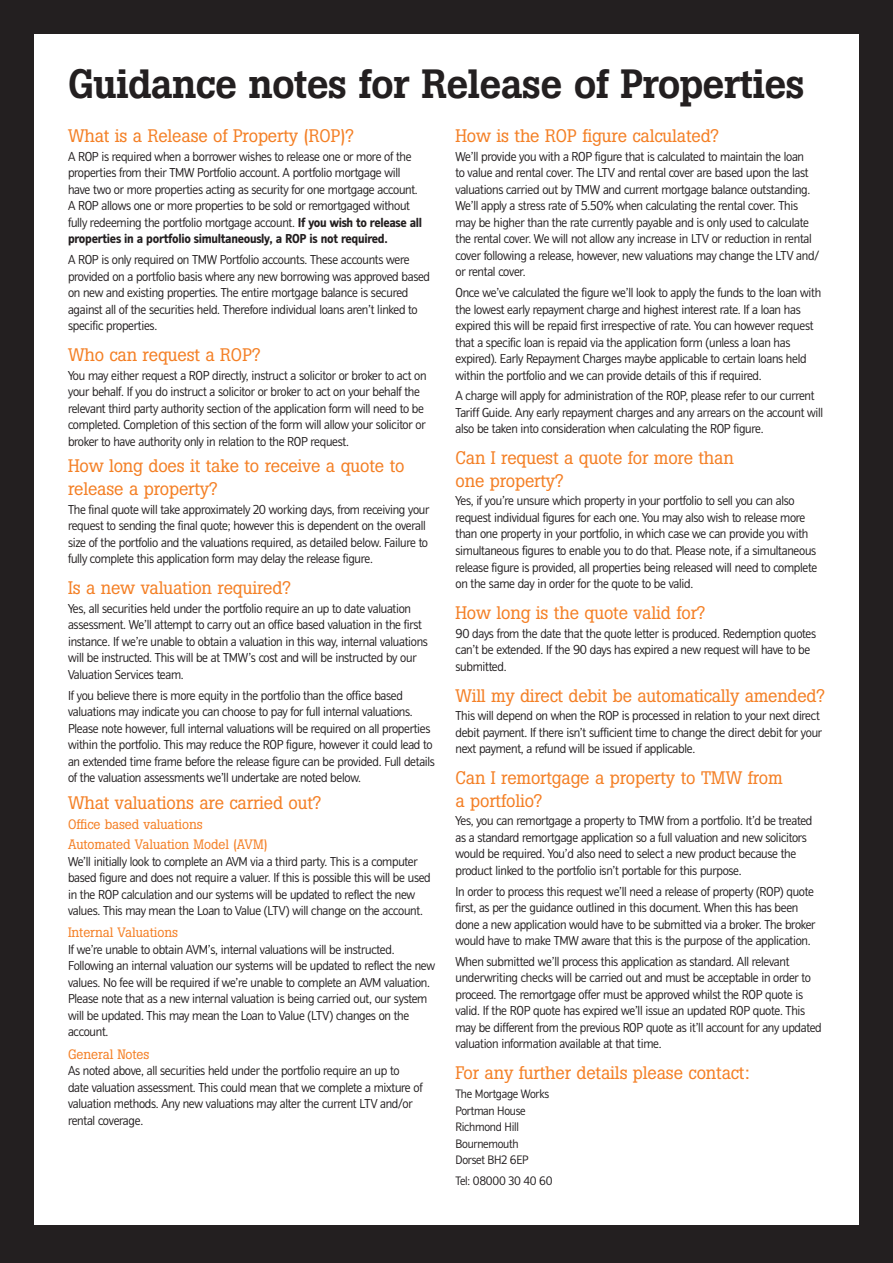
<style>
.page{position:relative;width:893px;height:1263px;background:#231f20}
.page>*{position:absolute;margin:0;border:0;box-sizing:border-box;transform-origin:0 0}
.body_copy{font:500 40.5px "Boton";letter-spacing:-.02em;color:#231f20}
.body_copy-2{font:18px/22.5px "Boton";letter-spacing:-.01em;color:#f48026}
.body_copy-3{font:300 13.5px/16.5px "NBS";letter-spacing:-.02em;color:#231f20}
.body_copy-4{font:13.5px "Boton";letter-spacing:-.01em;color:#f48026}
.body_copy-5{font:300 12.75px/16.5px "NBS";letter-spacing:-.02em;color:#231f20}
.s1{font-weight:700}
</style>
<div class="page">
<div style="left:34px;top:34px;width:825px;height:1191px;background:#fff"></div>
<p class="body_copy" style="left:68px;top:60px;width:738px">Guidance notes for Release of Properties</p>
<p class="body_copy-2" style="left:68px;top:125px;width:288px">What is a Release of Property (ROP)?</p>
<p class="body_copy-3" style="left:68px;top:148px;width:356px">A ROP is required when a borrower wishes to release one or more of the properties from their TMW Portfolio account. A portfolio mortgage will have two or more properties acting as security for one mortgage account.<br>A ROP allows one or more properties to be sold or remortgaged without fully redeeming the portfolio mortgage account. <span class="s1">If you wish to release all properties in a portfolio simultaneously, a ROP is not required.</span></p>
<p class="body_copy-3" style="left:68px;top:252px;width:364px">A ROP is only required on TMW Portfolio accounts. These accounts were provided on a portfolio basis where any new borrowing was approved based on new and existing properties. The entire mortgage balance is secured against all of the securities held. Therefore individual loans aren’t linked to specific properties.</p>
<p class="body_copy-2" style="left:68px;top:344px;width:194px">Who can request a ROP?</p>
<p class="body_copy-3" style="left:68px;top:367px;width:360px">You may either request a ROP directly, instruct a solicitor or broker to act on your behalf. If you do instruct a solicitor or broker to act on your behalf the relevant third party authority section of the application form will need to be completed. Completion of this section of the form will allow your solicitor or broker to have authority only in relation to the ROP request.</p>
<p class="body_copy-2" style="left:68px;top:455px;width:338px">How long does it take to receive a quote to</p>
<p class="body_copy-2" style="left:68px;top:477px;width:151px">release a property?</p>
<p class="body_copy-3" style="left:68px;top:501px;width:363px">The final quote will take approximately 20 working days, from receiving your request to sending the final quote; however this is dependent on the overall size of the portfolio and the valuations required, as detailed below. Failure to fully complete this application form may delay the release figure.</p>
<p class="body_copy-2" style="left:68px;top:577px;width:225px">Is a new valuation required?</p>
<p class="body_copy-3" style="left:68px;top:600px;width:361px">Yes, all securities held under the portfolio require an up to date valuation assessment. We’ll attempt to carry out an office based valuation in the first instance. If we’re unable to obtain a valuation in this way, internal valuations will be instructed. This will be at TMW’s cost and will be instructed by our Valuation Services team.</p>
<p class="body_copy-3" style="left:68px;top:687px;width:368px">If you believe there is more equity in the portfolio than the office based valuations may indicate you can choose to pay for full internal valuations.<br>Please note however, full internal valuations will be required on all properties within the portfolio. This may reduce the ROP figure, however it could lead to an extended time frame before the release figure can be provided. Full details of the valuation assessments we’ll undertake are noted below.</p>
<p class="body_copy-2" style="left:68px;top:791px;width:255px">What valuations are carried out?</p>
<p class="body_copy-4" style="left:68px;top:816px;width:136px">Office based valuations</p>
<p class="body_copy-4" style="left:68px;top:836px;width:201px">Automated Valuation Model (AVM)</p>
<p class="body_copy-3" style="left:68px;top:853px;width:364px">We’ll initially look to complete an AVM via a third party. This is a computer based figure and does not require a valuer. If this is possible this will be used in the ROP calculation and our systems will be updated to reflect the new values. This may mean the Loan to Value (LTV) will change on the account.</p>
<p class="body_copy-4" style="left:68px;top:924px;width:111px">Internal Valuations</p>
<p class="body_copy-3" style="left:68px;top:941px;width:369px">If we’re unable to obtain AVM’s, internal valuations will be instructed.<br>Following an internal valuation our systems will be updated to reflect the new values. No fee will be required if we’re unable to complete an AVM valuation.<br>Please note that as a new internal valuation is being carried out, our system will be updated. This may mean the Loan to Value (LTV) changes on the account.</p>
<p class="body_copy-4" style="left:68px;top:1046px;width:83px">General Notes</p>
<p class="body_copy-3" style="left:68px;top:1062px;width:356px">As noted above, all securities held under the portfolio require an up to date valuation assessment. This could mean that we complete a mixture of valuation methods. Any new valuations may alter the current LTV and/or rental coverage.</p>
<p class="body_copy-2" style="left:455px;top:125px;width:265px">How is the ROP figure calculated?</p>
<p class="body_copy-3" style="left:455px;top:148px;width:365px">We’ll provide you with a ROP figure that is calculated to maintain the loan<br>to value and rental cover. The LTV and rental cover are based upon the last valuations carried out by TMW and current mortgage balance outstanding.<br>We’ll apply a stress rate of 5.50% when calculating the rental cover. This may be higher than the rate currently payable and is only used to calculate the rental cover. We will not allow any increase in LTV or reduction in rental cover following a release, however, new valuations may change the LTV and/ or rental cover.</p>
<p class="body_copy-3" style="left:455px;top:285px;width:367px">Once we’ve calculated the figure we’ll look to apply the funds to the loan with the lowest early repayment charge and highest interest rate. If a loan has expired this will be repaid first irrespective of rate. You can however request that a specific loan is repaid via the application form (unless a loan has expired). Early Repayment Charges maybe applicable to certain loans held within the portfolio and we can provide details of this if required.</p>
<p class="body_copy-3" style="left:455px;top:388px;width:369px">A charge will apply for administration of the ROP, please refer to our current<br>Tariff Guide. Any early repayment charges and any arrears on the account will also be taken into consideration when calculating the ROP figure.</p>
<p class="body_copy-2" style="left:455px;top:447px;width:280px">Can I request a quote for more than one property?</p>
<p class="body_copy-3" style="left:455px;top:493px;width:363px">Yes, if you’re unsure which property in your portfolio to sell you can also request individual figures for each one. You may also wish to release more than one property in your portfolio, in which case we can provide you with simultaneous figures to enable you to do that. Please note, if a simultaneous release figure is provided, all properties being released will need to complete on the same day in order for the quote to be valid.</p>
<p class="body_copy-2" style="left:455px;top:601px;width:251px">How long is the quote valid for?</p>
<p class="body_copy-3" style="left:455px;top:625px;width:362px">90 days from the date that the quote letter is produced. Redemption quotes can’t be extended. If the 90 days has expired a new request will have to be submitted.</p>
<p class="body_copy-2" style="left:455px;top:684px;width:371px">Will my direct debit be automatically amended?</p>
<p class="body_copy-3" style="left:455px;top:708px;width:368px">This will depend on when the ROP is processed in relation to your next direct debit payment. If there isn’t sufficient time to change the direct debit for your next payment, a refund will be issued if applicable.</p>
<p class="body_copy-2" style="left:455px;top:767px;width:329px">Can I remortgage a property to TMW from a portfolio?</p>
<p class="body_copy-3" style="left:455px;top:813px;width:358px">Yes, you can remortgage a property to TMW from a portfolio. It’d be treated as a standard remortgage application so a full valuation and new solicitors would be required. You’d also need to select a new product because the product linked to the portfolio isn’t portable for this purpose.</p>
<p class="body_copy-3" style="left:455px;top:883px;width:362px">In order to process this request we’ll need a release of property (ROP) quote first, as per the guidance outlined in this document. When this has been done a new application would have to be submitted via a broker. The broker would have to make TMW aware that this is the purpose of the application.</p>
<p class="body_copy-3" style="left:455px;top:953px;width:368px">When submitted we’ll process this application as standard. All relevant underwriting checks will be carried out and must be acceptable in order to proceed. The remortgage offer must be approved whilst the ROP quote is valid. If the ROP quote has expired we’ll issue an updated ROP quote. This may be different from the previous ROP quote as it’ll account for any updated valuation information available at that time.</p>
<p class="body_copy-2" style="left:455px;top:1062px;width:296px">For any further details please contact:</p>
<p class="body_copy-5" style="left:455px;top:1086px;width:95px">The Mortgage Works<br>Portman House<br>Richmond Hill<br>Bournemouth<br>Dorset BH2 6EP</p>
<p class="body_copy-5" style="left:455px;top:1172px;width:98px">Tel: 08000 30 40 60</p>
</div>
